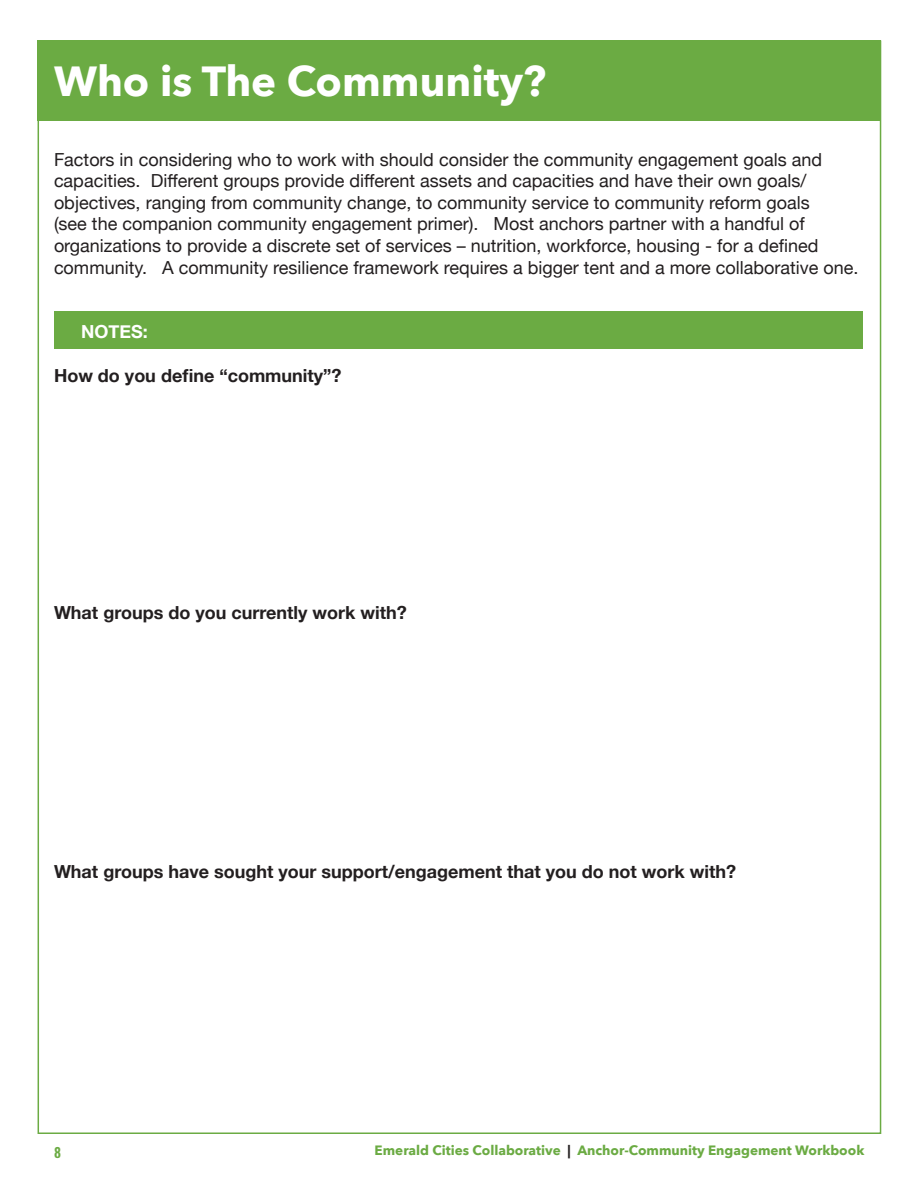
<style>
.page{position:relative;width:918px;height:1188px;background:#fff}
.page>*{position:absolute;margin:0;border:0;box-sizing:border-box;transform-origin:0 0}
.t1{font:700 42px "Avenir Next";color:#fff}
.t2{font:18px/21.6px "Helvetica Neue";color:#231f20}
.t3{font:700 18px "Helvetica Neue";color:#231f20}
.t4{font:700 18px "Helvetica Neue";color:#fff}
.t5{font:700 13.5px "Avenir Next";color:#6bab43}
.t6{font:600 13.5px "Oswald";color:#6bab43}
.s1{color:#231f20}
</style>
<div class="page">
<div style="left:55px;top:311px;width:808px;height:38px;background:#6bab43"></div>
<div style="left:37px;top:40px;width:844px;height:81px;background:#6bab43"></div>
<h1 class="t1" style="left:54px;top:45px;width:494px">Who is The Community?</h1>
<p class="t2" style="left:54px;top:149px;width:806px">Factors in considering who to work with should consider the community engagement goals and capacities. Different groups provide different assets and capacities and have their own goals/ objectives, ranging from community change, to community service to community reform goals<br>(see the companion community engagement primer). Most anchors partner with a handful of organizations to provide a discrete set of services – nutrition, workforce, housing - for a defined community. A community resilience framework requires a bigger tent and a more collaborative one.</p>
<p class="t4" style="left:81px;top:318px;width:68px">NOTES:</p>
<p class="t3" style="left:54px;top:361px;width:289px">How do you define “community”?</p>
<p class="t3" style="left:54px;top:599px;width:354px">What groups do you currently work with?</p>
<p class="t3" style="left:54px;top:858px;width:684px">What groups have sought your support/engagement that you do not work with?</p>
<p class="t6" style="left:54px;top:1145px;width:8px">8</p>
<p class="t5" style="left:375px;top:1139px;width:491px">Emerald Cities Collaborative <span class="s1">|</span> Anchor-Community Engagement Workbook</p>
</div>
